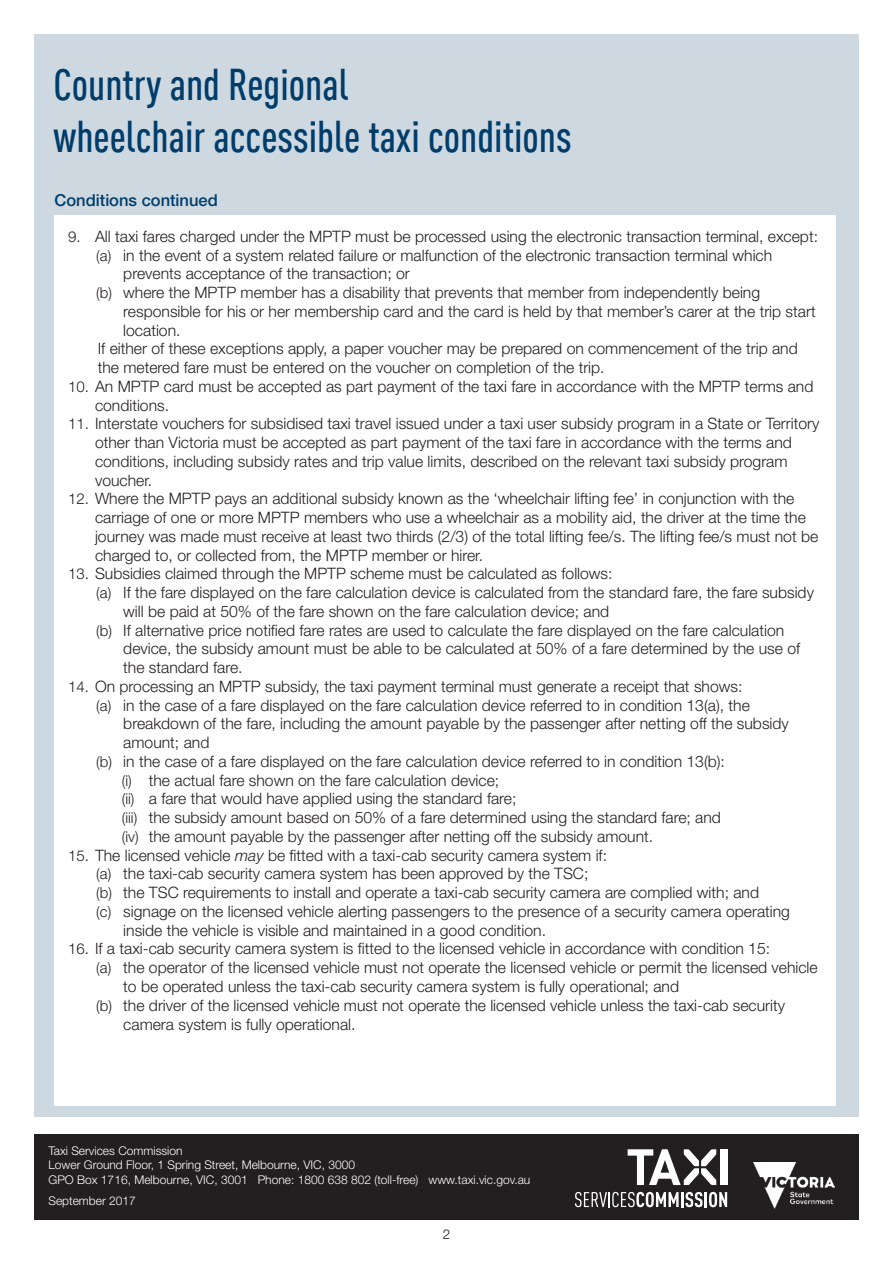
<style>
.page{position:relative;width:893px;height:1263px;background:#fff}
.page>*{position:absolute;margin:0;border:0;box-sizing:border-box;transform-origin:0 0}
.t1{font:500 condensed 43.5px/52.5px "DIN Offc";color:#003d6a}
.t2{font:500 16.5px "Helvetica Neue LT Std";color:#003d6a}
.t3{font:300 15.75px/18.8px "Helvetica Neue LT Std";color:#231f20}
.t4{font:300 13.5px "Helvetica Neue LT Std";color:#231f20}
.t5{font:300 12px/14.4px "Helvetica Neue LT Std";color:#fff}
.s1{font-size:15px}
.s2{font-style:italic}
</style>
<div class="page">
<div style="left:34px;top:1135px;width:825px;height:85px;background:#231f20"></div>
<div style="left:720px;top:1149px;width:7px;height:36px;background:#fff"></div>
<svg style="left:628px;top:1149px;width:88px;height:36px"></svg>
<hr style="left:681px;top:1192px;width:3px;height:15px;background:#fff">
<svg style="left:685px;top:1191px;width:42px;height:16px"></svg>
<svg style="left:575px;top:1191px;width:104px;height:16px"></svg>
<img style="left:753px;top:1162px;width:81px;height:46px">
<div style="left:34px;top:34px;width:825px;height:1083px;background:#cdd8e1"></div>
<div style="left:55px;top:216px;width:781px;height:890px;background:#fff"></div>
<p class="t1" style="left:54px;top:57px;width:520px">Country and Regional<br>wheelchair accessible taxi conditions</p>
<p class="t2" style="left:55px;top:190px;width:165px">Conditions continued</p>
<p class="t3" style="left:68px;top:227px;width:751px"><span class="s1">9.</span> All taxi fares charged under the MPTP must be processed using the electronic transaction terminal, except:</p>
<p class="t3" style="left:123px;top:245px;width:650px;text-indent:-27px"><span class="s1">(a)</span> in the event of a system related failure or malfunction of the electronic transaction terminal which prevents acceptance of the transaction; or</p>
<p class="t3" style="left:123px;top:283px;width:694px;text-indent:-27px"><span class="s1">(b)</span> where the MPTP member has a disability that prevents that member from independently being responsible for his or her membership card and the card is held by that member’s carer at the trip start location.</p>
<p class="t3" style="left:98px;top:339px;width:701px">If either of these exceptions apply, a paper voucher may be prepared on commencement of the trip and the metered fare must be entered on the voucher on completion of the trip.</p>
<p class="t3" style="left:95px;top:377px;width:720px;text-indent:-27px"><span class="s1">10.</span> An MPTP card must be accepted as part payment of the taxi fare in accordance with the MPTP terms and conditions.</p>
<p class="t3" style="left:95px;top:414px;width:726px;text-indent:-27px"><span class="s1">11.</span> Interstate vouchers for subsidised taxi travel issued under a taxi user subsidy program in a State or Territory other than Victoria must be accepted as part payment of the taxi fare in accordance with the terms and conditions, including subsidy rates and trip value limits, described on the relevant taxi subsidy program voucher.</p>
<p class="t3" style="left:95px;top:489px;width:725px;text-indent:-27px"><span class="s1">12.</span> Where the MPTP pays an additional subsidy known as the ‘wheelchair lifting fee’ in conjunction with the carriage of one or more MPTP members who use a wheelchair as a mobility aid, the driver at the time the journey was made must receive at least two thirds (2/3) of the total lifting fee/s. The lifting fee/s must not be charged to, or collected from, the MPTP member or hirer.</p>
<p class="t3" style="left:68px;top:564px;width:546px"><span class="s1">13.</span> Subsidies claimed through the MPTP scheme must be calculated as follows:</p>
<p class="t3" style="left:123px;top:583px;width:692px;text-indent:-27px"><span class="s1">(a)</span> If the fare displayed on the fare calculation device is calculated from the standard fare, the fare subsidy will be paid at 50% of the fare shown on the fare calculation device; and</p>
<p class="t3" style="left:123px;top:620px;width:678px;text-indent:-27px"><span class="s1">(b)</span> If alternative price notified fare rates are used to calculate the fare displayed on the fare calculation device, the subsidy amount must be able to be calculated at 50% of a fare determined by the use of the standard fare.</p>
<p class="t3" style="left:68px;top:677px;width:676px"><span class="s1">14.</span> On processing an MPTP subsidy, the taxi payment terminal must generate a receipt that shows:</p>
<p class="t3" style="left:123px;top:695px;width:667px;text-indent:-27px"><span class="s1">(a)</span> in the case of a fare displayed on the fare calculation device referred to in condition 13(a), the breakdown of the fare, including the amount payable by the passenger after netting off the subsidy amount; and</p>
<p class="t3" style="left:96px;top:752px;width:630px"><span class="s1">(b)</span> in the case of a fare displayed on the fare calculation device referred to in condition 13(b):</p>
<p class="t3" style="left:122px;top:770px;width:379px"><span class="s1">(i)</span> the actual fare shown on the fare calculation device;</p>
<p class="t3" style="left:122px;top:789px;width:396px"><span class="s1">(ii)</span> a fare that would have applied using the standard fare;</p>
<p class="t3" style="left:122px;top:808px;width:601px"><span class="s1">(iii)</span> the subsidy amount based on 50% of a fare determined using the standard fare; and</p>
<p class="t3" style="left:122px;top:827px;width:533px"><span class="s1">(iv)</span> the amount payable by the passenger after netting off the subsidy amount.</p>
<p class="t3" style="left:68px;top:845px;width:540px"><span class="s1">15.</span> The licensed vehicle <span class="s2">may</span> be fitted with a taxi-cab security camera system if:</p>
<p class="t3" style="left:96px;top:864px;width:494px"><span class="s1">(a)</span> the taxi-cab security camera system has been approved by the TSC;</p>
<p class="t3" style="left:96px;top:883px;width:664px"><span class="s1">(b)</span> the TSC requirements to install and operate a taxi-cab security camera are complied with; and</p>
<p class="t3" style="left:123px;top:902px;width:668px;text-indent:-27px"><span class="s1">(c)</span> signage on the licensed vehicle alerting passengers to the presence of a security camera operating inside the vehicle is visible and maintained in a good condition.</p>
<p class="t3" style="left:68px;top:939px;width:704px"><span class="s1">16.</span> If a taxi-cab security camera system is fitted to the licensed vehicle in accordance with condition 15:</p>
<p class="t3" style="left:123px;top:958px;width:696px;text-indent:-27px"><span class="s1">(a)</span> the operator of the licensed vehicle must not operate the licensed vehicle or permit the licensed vehicle to be operated unless the taxi-cab security camera system is fully operational; and</p>
<p class="t3" style="left:123px;top:995px;width:663px;line-height:19.5px;text-indent:-27px"><span class="s1">(b)</span> the driver of the licensed vehicle must not operate the licensed vehicle unless the taxi-cab security camera system is fully operational.</p>
<p class="t5" style="left:49px;top:1143px;width:483px">Taxi Services Commission<br>Lower Ground Floor, 1 Spring Street, Melbourne, VIC, 3000<br>GPO Box 1716, Melbourne, VIC, 3001 Phone: 1800 638 802 (toll-free) www.taxi.vic.gov.au</p>
<p class="t5" style="left:49px;top:1193px;width:89px">September 2017</p>
<p class="t4" style="left:443px;top:1225px;width:9px">2</p>
</div>
